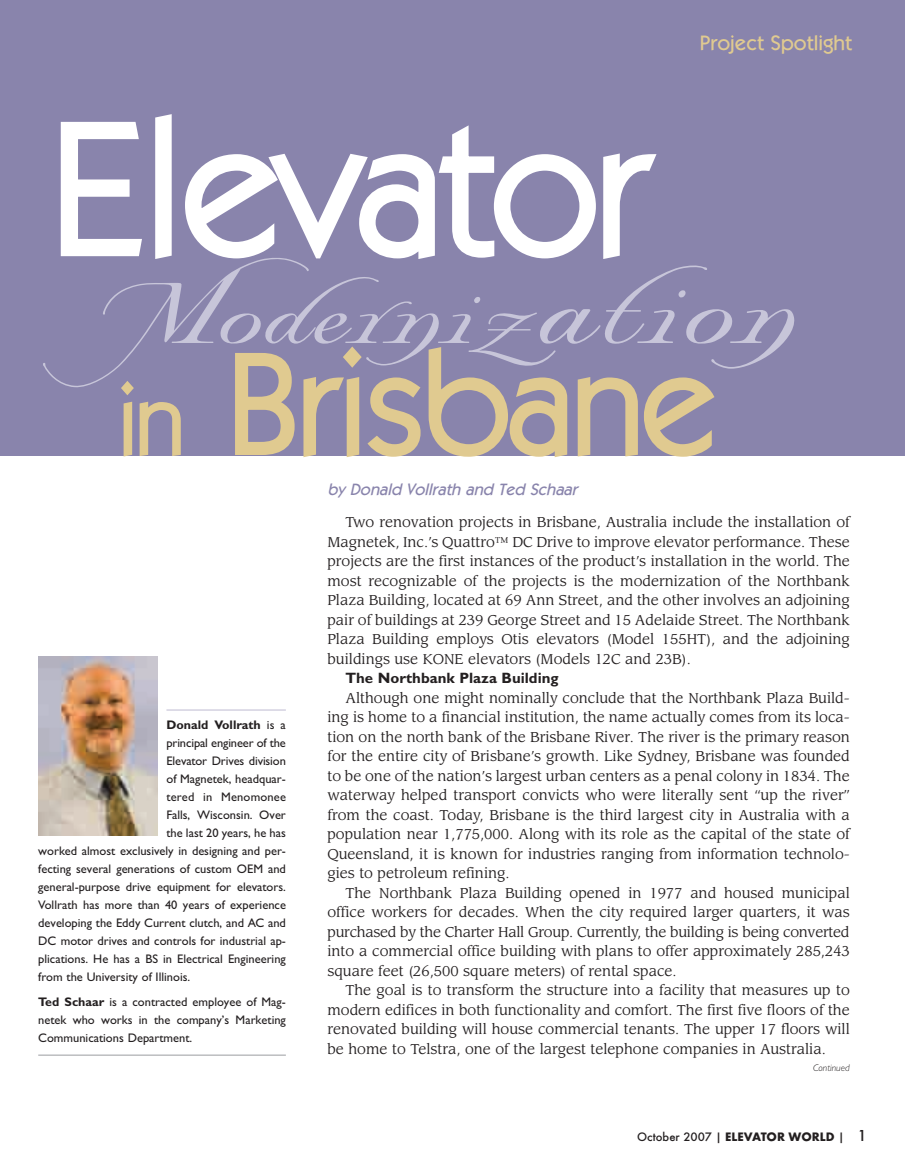
<style>
.page{position:relative;width:905px;height:1175px;background:#fff}
.page>*{position:absolute;margin:0;border:0;box-sizing:border-box;transform-origin:0 0}
.t1{font:187.5px "Kabel";letter-spacing:-.005em;color:#fff}
.t2{font:142.5px "Kabel";letter-spacing:-.005em;color:#e0ca90}
.t3{font:105px "OPTI Lord Swash";color:#c7c5d9}
.t4{font:500 21px "Kabel";color:#e0ca90}
.t5{font:italic 500 16.5px "Kabel";color:#8984ac}
.t6{font:700 15px "Gentle Sans";color:#231f20}
.t7{font:13.95px/19.5px "Leawood";color:#231f20;text-align:justify}
.t8{font:500 12.75px "Futura T";color:#231f20}
.t9{font:12.45px/18px "Gentle Sans";color:#231f20;text-align:justify}
.t10{font:700 12.45px "Gentle Sans";color:#231f20}
.t11{font:italic 300 9.75px "Gentle Sans";color:#231f20}
.s1{font-size:120px}
.s2{font-size:97.5px}
.s3{font-weight:400}
.s4{font-weight:700}
.s5{font-size:16.5px}
</style>
<div class="page">
<div style="left:0;top:0;width:904px;height:456px;background:#8984ac"></div>
<hr style="left:166px;top:709px;width:120px;height:2px;background:#d4d1e1">
<hr style="left:38px;top:1054px;width:248px;height:2px;background:#bcbdc0">
<img style="left:38px;top:656px;width:119px;height:179px">
<h3 class="t4" style="left:699px;top:35px;width:154px">Project Spotlight</h3>
<h1 class="t1" style="left:50px;top:120px;width:600px">Elevator</h1>
<h3 class="t3" style="left:81px;top:245px;width:706px">Moderniz<span class="s1">ation</span></h3>
<h2 class="t2" style="left:117px;top:351px;width:598px"><span class="s2">in</span> Brisbane</h2>
<p class="t10" style="left:166px;top:717px;width:121px">Donald Vollrath <span class="s3">is a</span></p>
<p class="t9" style="left:166px;top:733px;width:121px">principal engineer of the</p>
<p class="t9" style="left:166px;top:751px;width:121px">Elevator Drives division</p>
<p class="t9" style="left:166px;top:769px;width:121px">of Magnetek, headquar-</p>
<p class="t9" style="left:166px;top:787px;width:121px">tered in Menomonee</p>
<p class="t9" style="left:166px;top:805px;width:121px">Falls, Wisconsin. Over</p>
<p class="t9" style="left:166px;top:823px;width:121px">the last 20 years, he has</p>
<p class="t9" style="left:38px;top:841px;width:249px">worked almost exclusively in designing and per-</p>
<p class="t9" style="left:38px;top:859px;width:249px">fecting several generations of custom OEM and</p>
<p class="t9" style="left:38px;top:877px;width:249px">general-purpose drive equipment for elevators.</p>
<p class="t9" style="left:38px;top:895px;width:249px">Vollrath has more than 40 years of experience</p>
<p class="t9" style="left:38px;top:913px;width:249px">developing the Eddy Current clutch, and AC and</p>
<p class="t9" style="left:38px;top:931px;width:249px">DC motor drives and controls for industrial ap-</p>
<p class="t9" style="left:38px;top:949px;width:249px">plications. He has a BS in Electrical Engineering</p>
<p class="t9" style="left:38px;top:967px;width:153px">from the University of Illinois.</p>
<p class="t9" style="left:38px;top:993px;width:249px"><span class="s4">Ted Schaar</span> is a contracted employee of Mag&shy;netek who works in the company’s Marketing Communications Department.</p>
<p class="t5" style="left:327px;top:483px;width:251px">by Donald Vollrath and Ted Schaar</p>
<p class="t7" style="left:327px;top:513px;width:524px;text-indent:18px">Two renovation projects in Brisbane, Australia include the installation of Magnetek, Inc.’s Quattro™ DC Drive to improve elevator performance. These projects are the first instances of the product’s installation in the world. The most recognizable of the projects is the modernization of the Northbank Plaza Building, located at 69 Ann Street, and the other involves an adjoining pair of buildings at 239 George Street and 15 Adelaide Street. The Northbank Plaza Building employs Otis elevators (Model 155HT), and the adjoining buildings use KONE elevators (Models 12C and 23B).</p>
<p class="t6" style="left:345px;top:669px;width:215px">The Northbank Plaza Building</p>
<p class="t7" style="left:327px;top:689px;width:524px;text-indent:18px">Although one might nominally conclude that the Northbank Plaza Build&shy;ing is home to a financial institution, the name actually comes from its loca&shy;tion on the north bank of the Brisbane River. The river is the primary reason for the entire city of Brisbane’s growth. Like Sydney, Brisbane was founded to be one of the nation’s largest urban centers as a penal colony in 1834. The waterway helped transport convicts who were literally sent “up the river” from the coast. Today, Brisbane is the third largest city in Australia with a population near 1,775,000. Along with its role as the capital of the state of Queensland, it is known for industries ranging from information technolo&shy;gies to petroleum refining.</p>
<p class="t7" style="left:327px;top:884px;width:524px;text-indent:18px">The Northbank Plaza Building opened in 1977 and housed municipal office workers for decades. When the city required larger quarters, it was purchased by the Charter Hall Group. Currently, the building is being converted into a commercial office building with plans to offer approximately 285,243 square feet (26,500 square meters) of rental space.</p>
<p class="t7" style="left:327px;top:981px;width:524px;text-indent:18px">The goal is to transform the structure into a facility that measures up to modern edifices in both functionality and comfort. The first five floors of the renovated building will house commercial tenants. The upper 17 floors will be home to Telstra, one of the largest telephone companies in Australia.</p>
<p class="t11" style="left:813px;top:1061px;width:38px">Continued</p>
<p class="t8" style="left:637px;top:1129px;width:231px">October 2007 | <span class="s4">ELEVATOR WORLD</span> | <span class="s5">1</span></p>
</div>
